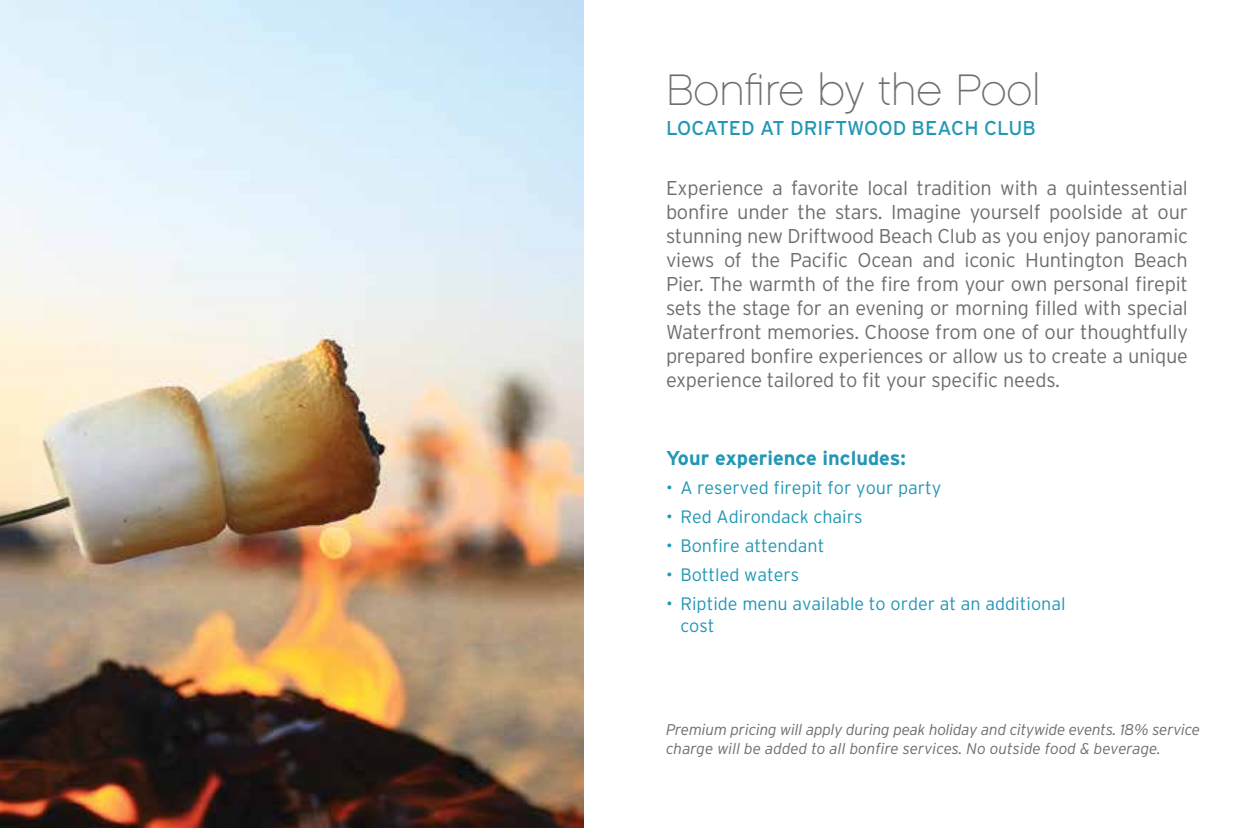
<style>
.page{position:relative;width:1260px;height:828px;background:#fff}
.page>*{position:absolute;margin:0;border:0;box-sizing:border-box;transform-origin:0 0}
.t1{font:44px "Chalet Paris Nineteen Sixty";letter-spacing:.01em;color:#6d6e71}
.t2{font:300 20px/24px "Interstate";letter-spacing:-.01em;color:#6d6e71;text-align:justify}
.t3{font:20px "Interstate";color:#2297b5}
.t4{font:700 20px "Interstate";color:#2297b5}
.t5{font:300 18px/21.6px "Interstate";color:#2297b5}
.t6{font:italic 300 15.6px/18.6px "Interstate";letter-spacing:-.015em;color:#6d6e71}
</style>
<div class="page">
<img style="left:0;top:0;width:583px;height:828px">
<h1 class="t1" style="left:666px;top:64px;width:376px">Bonfre by the Pool</h1>
<p class="t3" style="left:666px;top:117px;width:371px">LOCATED AT DRIFTWOOD BEACH CLUB</p>
<p class="t2" style="left:666px;top:176px;width:524px">Experience a favorite local tradition with a quintessential bonfre under the stars. Imagine yourself poolside at our stunning new Driftwood Beach Club as you enjoy panoramic views of the Pacifc Ocean and iconic Huntington Beach Pier. The warmth of the fre from your own personal frepit sets the stage for an evening or morning flled with special Waterfront memories. Choose from one of our thoughtfully prepared bonfre experiences or allow us to create a unique experience tailored to ft your specifc needs.</p>
<h5 class="t4" style="left:666px;top:446px;width:242px">Your experience includes:</h5>
<p class="t5" style="left:666px;top:477px;width:277px">• A reserved firepit for your party</p>
<p class="t5" style="left:666px;top:505px;width:198px">• Red Adirondack chairs</p>
<p class="t5" style="left:666px;top:534px;width:160px">• Bonfire attendant</p>
<p class="t5" style="left:666px;top:564px;width:135px">• Bottled waters</p>
<p class="t5" style="left:680px;top:593px;width:387px;text-indent:-14px">• Riptide menu available to order at an additional cost</p>
<p class="t6" style="left:666px;top:720px;width:536px">Premium pricing will apply during peak holiday and citywide events. 18% service charge will be added to all bonfre services. No outside food &amp; beverage.</p>
</div>
